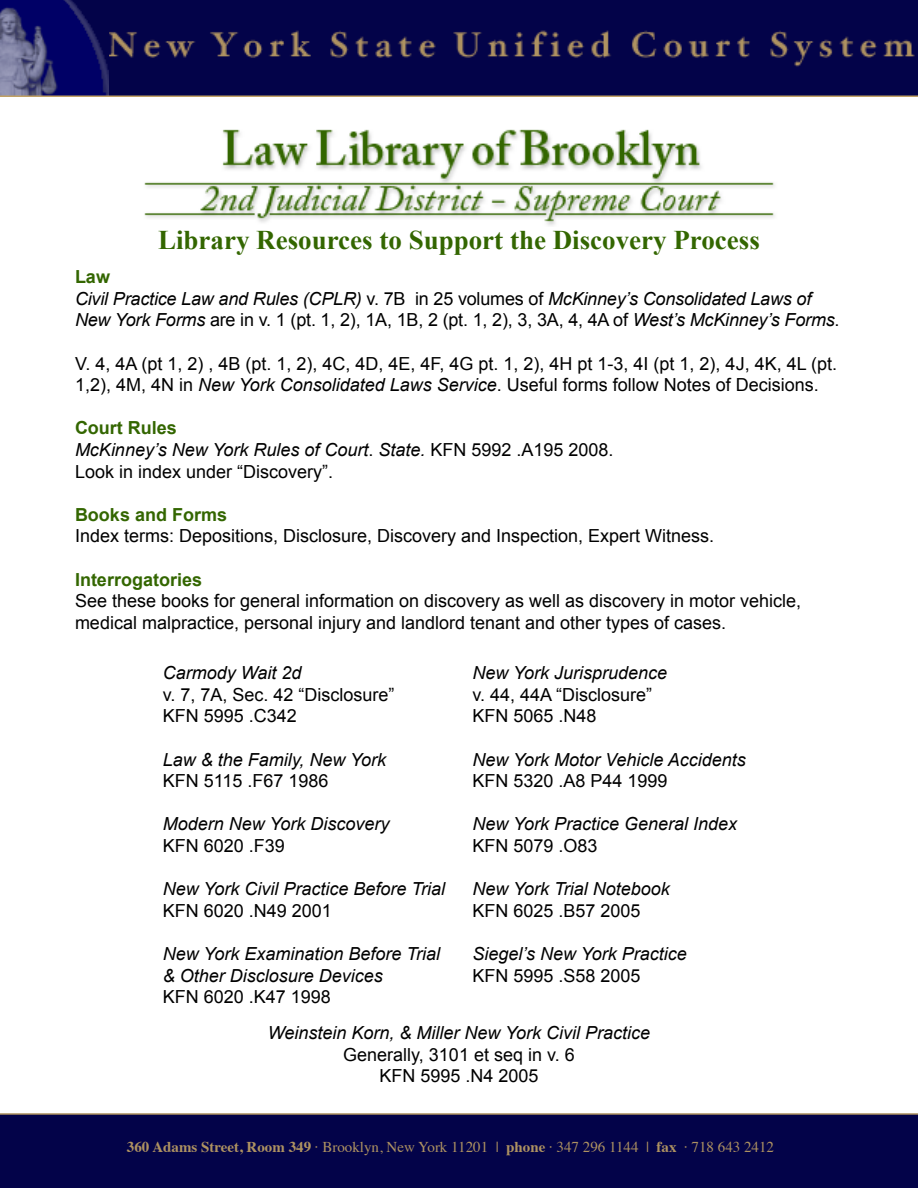
<style>
.page{position:relative;width:918px;height:1188px;background:#fff}
.page>*{position:absolute;margin:0;border:0;box-sizing:border-box;transform-origin:0 0}
.t1{font:700 27px "Times New Roman";color:#360}
.t2{font:18px/21.6px "Arial";color:#000}
.t3{font:italic 18px/21.6px "Arial";color:#000}
.t4{font:700 18px "Arial";color:#360}
.t5{font:15px "Times";color:#ae9261}
.s1{font-style:normal}
.s2{font-style:italic}
.s3{font-weight:700}
</style>
<div class="page">
<img style="left:144px;top:129px;width:631px;height:97px">
<img style="left:109px;top:0;width:809px;height:97px">
<img style="left:0;top:0;width:109px;height:97px">
<div style="left:0;top:1113px;width:918px;height:75px;background:#030349"></div>
<p class="t1" style="left:158px;top:222px;width:603px">Library Resources to Support the Discovery Process</p>
<p class="t4" style="left:75px;top:265px;width:37px">Law</p>
<p class="t3" style="left:75px;top:288px;width:766px">Civil Practice Law and Rules (CPLR) <span class="s1">v. 7B in 25 volumes of</span> McKinney’s Consolidated Laws of<br>New York Forms <span class="s1">are in v. 1 (pt. 1, 2), 1A, 1B, 2 (pt. 1, 2), 3, 3A, 4, 4A of</span> West’s McKinney’s Forms<span class="s1">.</span></p>
<p class="t2" style="left:75px;top:353px;width:764px">V. 4, 4A (pt 1, 2) , 4B (pt. 1, 2), 4C, 4D, 4E, 4F, 4G pt. 1, 2), 4H pt 1-3, 4I (pt 1, 2), 4J, 4K, 4L (pt.<br>1,2), 4M, 4N in <span class="s2">New York Consolidated Laws Service</span>. Useful forms follow Notes of Decisions.</p>
<p class="t4" style="left:75px;top:416px;width:104px">Court Rules</p>
<p class="t3" style="left:75px;top:439px;width:540px">McKinney’s New York Rules of Court<span class="s1">.</span> State. <span class="s1">KFN 5992 .A195 2008.</span></p>
<p class="t2" style="left:75px;top:461px;width:260px">Look in index under “Discovery”.</p>
<p class="t4" style="left:75px;top:503px;width:154px">Books and Forms</p>
<p class="t2" style="left:75px;top:525px;width:641px">Index terms: Depositions, Disclosure, Discovery and Inspection, Expert Witness.</p>
<p class="t4" style="left:75px;top:567px;width:129px">Interrogatories</p>
<p class="t2" style="left:75px;top:590px;width:728px">See these books for general information on discovery as well as discovery in motor vehicle, medical malpractice, personal injury and landlord tenant and other types of cases.</p>
<p class="t3" style="left:163px;top:662px;width:140px">Carmody Wait 2d</p>
<p class="t2" style="left:163px;top:684px;width:233px">v. 7, 7A, Sec. 42 “Disclosure”</p>
<p class="t2" style="left:163px;top:705px;width:136px">KFN 5995 .C342</p>
<p class="t3" style="left:163px;top:749px;width:225px">Law &amp; the Family, New York</p>
<p class="t2" style="left:163px;top:770px;width:167px">KFN 5115 .F67 1986</p>
<p class="t3" style="left:163px;top:813px;width:228px">Modern New York Discovery</p>
<p class="t2" style="left:163px;top:835px;width:124px">KFN 6020 .F39</p>
<p class="t3" style="left:163px;top:878px;width:284px">New York Civil Practice Before Trial</p>
<p class="t2" style="left:163px;top:900px;width:171px">KFN 6020 .N49 2001</p>
<p class="t3" style="left:163px;top:943px;width:279px">New York Examination Before Trial &amp; Other Disclosure Devices<br><span class="s1">KFN 6020 .K47 1998</span></p>
<p class="t3" style="left:472px;top:662px;width:196px">New York Jurisprudence</p>
<p class="t2" style="left:472px;top:684px;width:181px">v. 44, 44A “Disclosure”</p>
<p class="t2" style="left:472px;top:705px;width:126px">KFN 5065 .N48</p>
<p class="t3" style="left:472px;top:749px;width:275px">New York Motor Vehicle Accidents</p>
<p class="t2" style="left:472px;top:770px;width:197px">KFN 5320 .A8 P44 1999</p>
<p class="t3" style="left:472px;top:813px;width:266px">New York Practice General Index</p>
<p class="t2" style="left:472px;top:835px;width:127px">KFN 5079 .O83</p>
<p class="t3" style="left:472px;top:878px;width:199px">New York Trial Notebook</p>
<p class="t2" style="left:472px;top:900px;width:170px">KFN 6025 .B57 2005</p>
<p class="t3" style="left:472px;top:943px;width:216px">Siegel’s New York Practice</p>
<p class="t2" style="left:472px;top:965px;width:170px">KFN 5995 .S58 2005</p>
<p class="t3" style="left:268px;top:1022px;width:384px">Weinstein Korn, &amp; Miller New York Civil Practice</p>
<p class="t2" style="left:343px;top:1044px;width:233px">Generally, 3101 et seq in v. 6</p>
<p class="t2" style="left:379px;top:1065px;width:161px">KFN 5995 .N4 2005</p>
<p class="t5" style="left:127px;top:1133px;width:649px"><span class="s3">360 Adams Street, Room 349</span> · Brooklyn, New York 11201 | <span class="s3">phone</span> · 347 296 1144 | <span class="s3">fax</span> · 718 643 2412</p>
</div>
